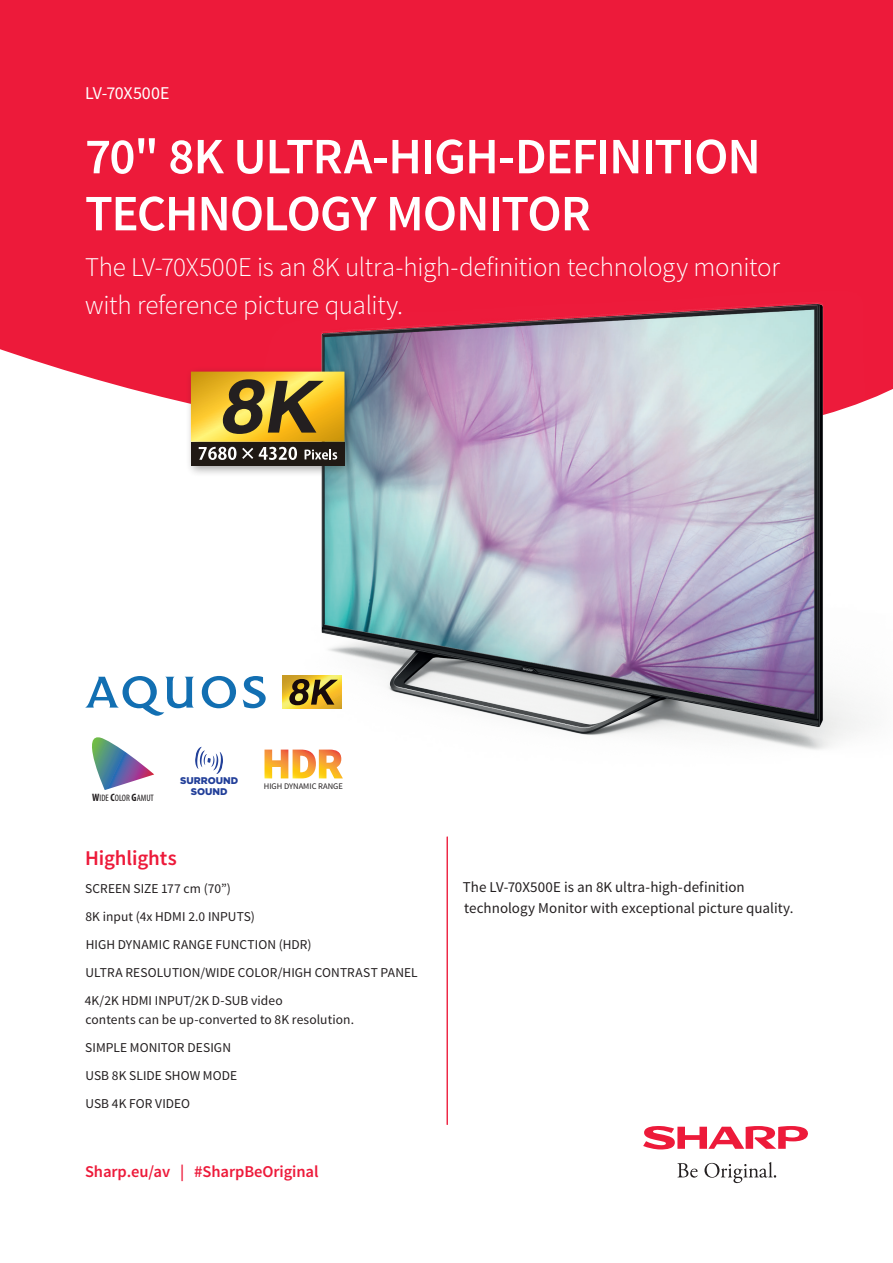
<style>
.page{position:relative;width:893px;height:1263px;background:#fff}
.page>*{position:absolute;margin:0;border:0;box-sizing:border-box;transform-origin:0 0}
.t1{font:600 51px/57px "Source Sans Pro";letter-spacing:-.02em;color:#fff}
.t2{font:300 27px/37.5px "Source Sans Pro";letter-spacing:-.01em;color:#fff}
.t3{font:600 21px "Source Sans Pro";letter-spacing:-.005em;color:#ed1a3a}
.t4{font:18px "Source Sans Pro";color:#fff}
.t5{font:600 16.5px "Source Sans Pro";letter-spacing:-.005em;color:#ed1a3a}
.t6{font:15px/21px "Source Sans Pro";color:#231f20}
.t7{font:13.5px/28px "Source Sans Pro";letter-spacing:.005em;color:#231f20}
.t8{font:900 9.75px/10.5px "Gotham";color:#223f99;text-align:center}
.t9{font:condensed 9.45px "Myriad Pro";color:#231f20}
.t10{font:8.55px "Source Sans Pro";color:#231f20}
.s1{font-weight:700;font-size:10.8px}
</style>
<div class="page">
<div style="left:0;top:0;width:893px;height:1177px;background:#ed1a3a"></div>
<div style="left:0;top:349px;width:893px;height:835px;background:#fff"></div>
<svg style="left:677px;top:1163px;width:21px;height:14px"></svg>
<svg style="left:704px;top:1162px;width:72px;height:21px"></svg>
<svg style="left:643px;top:1126px;width:166px;height:23px"></svg>
<img style="left:220px;top:302px;width:673px;height:500px">
<hr style="left:447px;top:837px;width:1px;height:288px;background:#ed1a3a">
<div style="left:185px;top:366px;width:171px;height:111px;background:#231f20;opacity:.4"></div>
<div style="left:191px;top:442px;width:153px;height:24px;background:#201914"></div>
<svg style="left:191px;top:372px;width:153px;height:88px;background:#a88b33"></svg>
<svg style="left:282px;top:675px;width:59px;height:34px;background:#aa8c2a"></svg>
<svg style="left:202px;top:676px;width:34px;height:32px"></svg>
<svg style="left:243px;top:676px;width:23px;height:32px"></svg>
<svg style="left:85px;top:676px;width:109px;height:40px;background:#b6d3e7"></svg>
<svg style="left:264px;top:749px;width:79px;height:29px;background:#f9c078"></svg>
<svg style="left:195px;top:747px;width:28px;height:27px"></svg>
<svg style="left:81px;top:737px;width:73px;height:53px;background:#b5c0cd"></svg>
<h3 class="t4" style="left:85px;top:81px;width:86px">LV-70X500E</h3>
<h1 class="t1" style="left:85px;top:129px;width:677px">70" 8K ULTRA-HIGH-DEFINITION<br>TECHNOLOGY MONITOR</h1>
<h2 class="t2" style="left:85px;top:249px;width:696px">The LV-70X500E is an 8K ultra-high-definition technology monitor with reference picture quality.</h2>
<p class="t9" style="left:92px;top:792px;width:63px"><span class="s1">W</span>IDE <span class="s1">C</span>OLOR <span class="s1">G</span>AMUT</p>
<p class="t8" style="left:180px;top:775px;width:60px">SURROUND<br>SOUND</p>
<p class="t10" style="left:264px;top:781px;width:81px">HIGH DYNAMIC RANGE</p>
<h3 class="t3" style="left:85px;top:845px;width:93px">Highlights</h3>
<p class="t7" style="left:85px;top:874px;width:334px">SCREEN SIZE 177 cm (70”)<br>8K input (4x HDMI 2.0 INPUTS)<br>HIGH DYNAMIC RANGE FUNCTION (HDR)<br>ULTRA RESOLUTION/WIDE COLOR/HIGH CONTRAST PANEL 4K/2K HDMI INPUT/2K D-SUB video</p>
<p class="t7" style="left:85px;top:1006px;width:270px">contents can be up-converted to 8K resolution.<br>SIMPLE MONITOR DESIGN<br>USB 8K SLIDE SHOW MODE<br>USB 4K FOR VIDEO</p>
<p class="t5" style="left:85px;top:1160px;width:235px">Sharp.eu/av | #SharpBeOriginal</p>
<p class="t6" style="left:463px;top:877px;width:332px">The LV-70X500E is an 8K ultra-high-definition technology Monitor with exceptional picture quality.</p>
</div>
